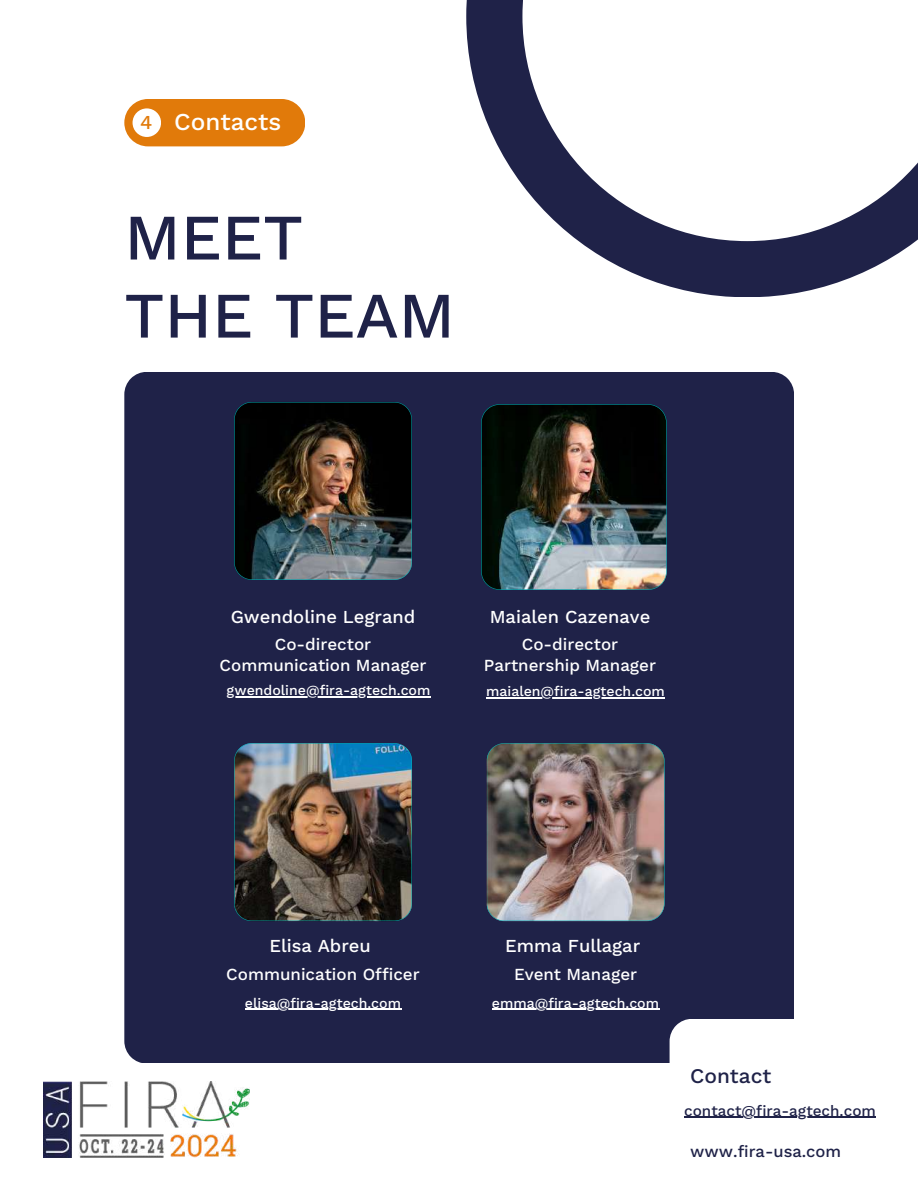
<style>
.page{position:relative;width:918px;height:1186px;background:#fff}
.page>*{position:absolute;margin:0;border:0;box-sizing:border-box;transform-origin:0 0}
.t1{font:500 64.8px/78px "Work Sans";color:#1f2248}
.t2{font:500 24.3px "Work Sans";color:#fff}
.t3{font:500 20.85px "Work Sans";color:#1f2248}
.t4{font:500 18.3px "Work Sans";color:#fff}
.t5{font:500 16.95px "Work Sans";color:#fff}
.t6{font:500 16.8px/20.2px "Work Sans";color:#fff;text-align:center}
.t7{font:500 16.5px "Work Sans";color:#1f2248}
.t8{font:500 15.15px "Work Sans";color:#1f2248}
.t9{font:500 14.1px "Work Sans";color:#fff}
.s1{font-size:19.8px;color:#e17a0a}
</style>
<div class="page">
<svg style="left:466px;top:0;width:452px;height:297px"></svg>
<div style="left:124px;top:99px;width:181px;height:47px;background:#e17a0a;border-radius:24px"></div>
<div style="left:133px;top:108px;width:28px;height:29px;background:#fff;border-radius:50%"></div>
<div style="left:124px;top:372px;width:670px;height:690px;background:#1f2248"></div>
<img style="left:234px;top:402px;width:178px;height:178px">
<svg style="left:670px;top:1019px;width:206px;height:98px"></svg>
<img style="left:234px;top:743px;width:178px;height:178px">
<img style="left:487px;top:743px;width:178px;height:178px">
<img style="left:481px;top:404px;width:186px;height:186px">
<img style="left:44px;top:1081px;width:206px;height:77px">
<hr style="left:245px;top:1009px;width:156px;height:1px;background:#fff">
<hr style="left:227px;top:696px;width:204px;height:1px;background:#fff">
<hr style="left:684px;top:1117px;width:192px;height:1px;background:#1f2248">
<hr style="left:492px;top:1009px;width:167px;height:1px;background:#fff">
<hr style="left:486px;top:697px;width:179px;height:1px;background:#fff">
<h2 class="t2" style="left:140px;top:108px;width:143px"><span class="s1">4</span> Contacts</h2>
<h1 class="t1" style="left:124px;top:198px;width:332px">MEET<br>THE TEAM</h1>
<p class="t4" style="left:231px;top:606px;width:186px">Gwendoline Legrand</p>
<p class="t4" style="left:490px;top:606px;width:162px">Maialen Cazenave</p>
<p class="t6" style="left:220px;top:634px;width:208px">Co-director<br>Communication Manager</p>
<p class="t6" style="left:484px;top:634px;width:174px">Co-director<br>Partnership Manager</p>
<p class="t9" style="left:227px;top:682px;width:205px">gwendoline@fira-agtech.com</p>
<p class="t9" style="left:486px;top:683px;width:180px">maialen@fira-agtech.com</p>
<p class="t4" style="left:269px;top:935px;width:103px">Elisa Abreu</p>
<p class="t4" style="left:505px;top:935px;width:137px">Emma Fullagar</p>
<p class="t5" style="left:226px;top:964px;width:195px">Communication Officer</p>
<p class="t5" style="left:514px;top:964px;width:125px">Event Manager</p>
<p class="t9" style="left:245px;top:994px;width:158px">elisa@fira-agtech.com</p>
<p class="t9" style="left:492px;top:994px;width:169px">emma@fira-agtech.com</p>
<h3 class="t3" style="left:690px;top:1063px;width:83px">Contact</h3>
<p class="t8" style="left:684px;top:1101px;width:193px">contact@fira-agtech.com</p>
<p class="t7" style="left:690px;top:1142px;width:153px">www.fira-usa.com</p>
</div>
